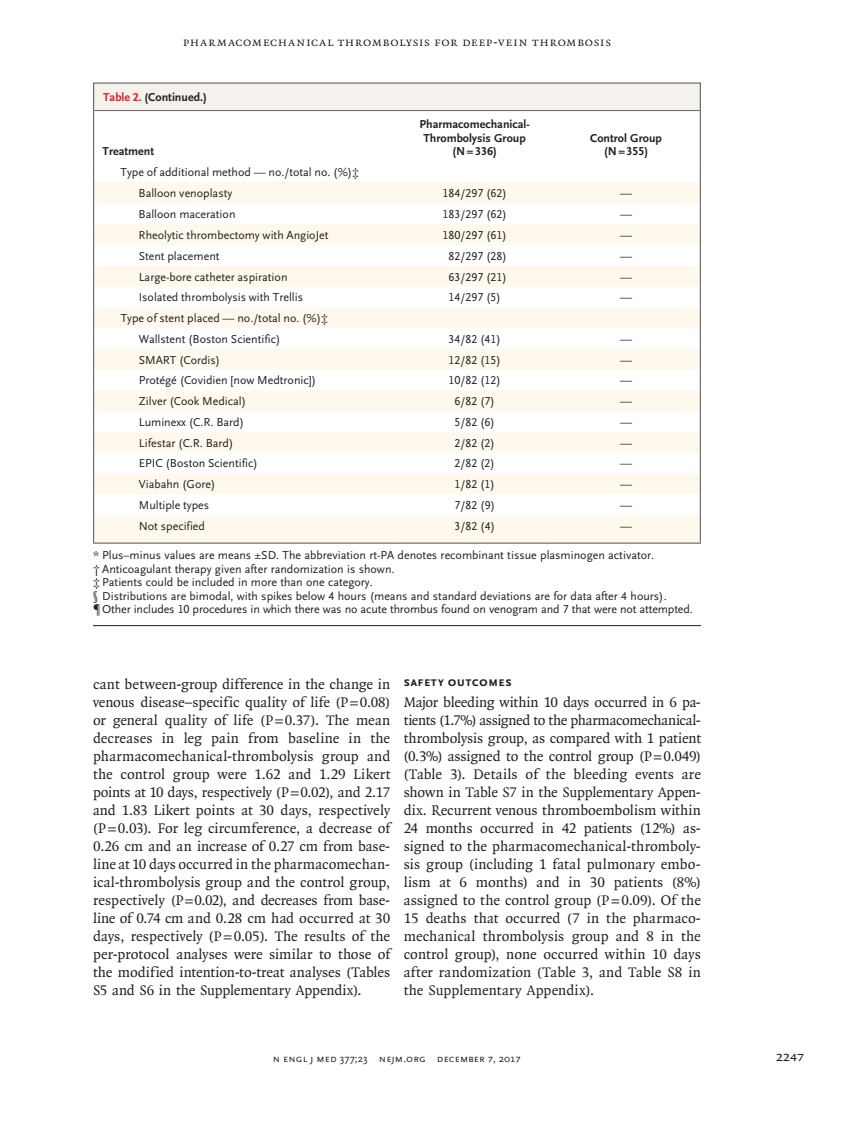
<style>
.page{position:relative;width:851px;height:1134px;background:#fff}
.page>*{position:absolute;margin:0;border:0;box-sizing:border-box;transform-origin:0 0}
.t1{font:15px/18px "OTNEJM Quadraat";letter-spacing:-.005em;color:#231f20;text-align:justify}
.t2{font:14.25px "OTNEJM Quadraat Cap";color:#231f20}
.t3{font:700 13.5px "OTNEJM Scala Sans Small LF Cap";letter-spacing:.025em;color:#231f20}
.t4{font:12.75px "OTNEJM Quadraat Small Cap";letter-spacing:.045em;color:#231f20}
.t5{font:12px/13.5px "OTNEJM Scala Sans LF";color:#231f20}
.t6{font:700 12px/13.5px "OTNEJM Scala Sans LF";color:#231f20;text-align:center}
.t7{font:10.8px "OTNEJM Scala Sans LF Cap";letter-spacing:.01em;color:#231f20}
.s1{color:#d1232a}
.s2{font-family:"OTNEJM Scala Sans OSF"}
.s3{font-family:"OTNEJM Scala Sans LF Small Cap"}
</style>
<div class="page">
<svg style="left:94px;top:182px;width:605px;height:361px;fill:#fef9ec"></svg>
<hr style="left:93px;top:111px;width:1px;height:50px;background:#636366">
<hr style="left:699px;top:111px;width:1px;height:50px;background:#636366">
<svg style="left:93px;top:161px;width:1px;height:382px"></svg>
<svg style="left:699px;top:161px;width:1px;height:382px"></svg>
<hr style="left:93px;top:543px;width:304px;height:1px;background:#636366">
<hr style="left:397px;top:543px;width:155px;height:1px;background:#636366">
<hr style="left:552px;top:543px;width:149px;height:1px;background:#636366">
<div style="left:94px;top:83px;width:606px;height:28px;background:#f5f1eb"></div>
<div style="left:93px;top:82px;width:607px;height:29px;border:1px solid #636366"></div>
<hr style="left:93px;top:625px;width:607px;height:1px;background:#231f20">
<p class="t4" style="left:183px;top:35px;width:430px">Pharmacomechanical Thrombolysis for Deep-Vein Thrombosis</p>
<p class="t6" style="left:103px;top:91px;width:105px"><span class="s1">Table 2.</span> (Continued.)</p>
<p class="t6" style="left:103px;top:145px;width:53px">Treatment</p>
<p class="t5" style="left:139px;top:162px;width:222px;line-height:21.1px;text-indent:-18px">Type of additional method — no./total no. (%)‡<br>Balloon venoplasty</p>
<p class="t6" style="left:419px;top:118px;width:112px">Pharmacomechanical-<br>Thrombolysis Group (N=336)</p>
<p class="t6" style="left:590px;top:132px;width:73px">Control Group (N=355)</p>
<p class="t5" style="left:442px;top:187px;width:66px">184/297 (62)</p>
<p class="t5" style="left:620px;top:187px;width:13px">—</p>
<p class="t5" style="left:139px;top:208px;width:98px">Balloon maceration</p>
<p class="t5" style="left:442px;top:208px;width:66px">183/297 (62)</p>
<p class="t5" style="left:620px;top:208px;width:13px">—</p>
<p class="t5" style="left:139px;top:229px;width:191px">Rheolytic thrombectomy with AngioJet</p>
<p class="t5" style="left:442px;top:229px;width:66px">180/297 (61)</p>
<p class="t5" style="left:620px;top:229px;width:13px">—</p>
<p class="t5" style="left:139px;top:250px;width:82px">Stent placement</p>
<p class="t5" style="left:448px;top:250px;width:60px">82/297 (28)</p>
<p class="t5" style="left:620px;top:250px;width:13px">—</p>
<p class="t5" style="left:139px;top:270px;width:150px">Large-bore catheter aspiration</p>
<p class="t5" style="left:448px;top:270px;width:60px">63/297 (21)</p>
<p class="t5" style="left:620px;top:270px;width:13px">—</p>
<p class="t5" style="left:139px;top:291px;width:166px">Isolated thrombolysis with Trellis</p>
<p class="t5" style="left:448px;top:291px;width:54px">14/297 (5)</p>
<p class="t5" style="left:620px;top:291px;width:13px">—</p>
<p class="t5" style="left:139px;top:308px;width:191px;line-height:20.7px;text-indent:-18px">Type of stent placed — no./total no. (%)‡<br>Wallstent (Boston Scientific)</p>
<p class="t5" style="left:448px;top:332px;width:54px">34/82 (41)</p>
<p class="t5" style="left:620px;top:332px;width:13px">—</p>
<p class="t5" style="left:139px;top:353px;width:83px">SMART (Cordis)</p>
<p class="t5" style="left:448px;top:353px;width:54px">12/82 (15)</p>
<p class="t5" style="left:620px;top:353px;width:13px">—</p>
<p class="t5" style="left:139px;top:374px;width:179px">Protégé (Covidien [now Medtronic])</p>
<p class="t5" style="left:448px;top:374px;width:54px">10/82 (12)</p>
<p class="t5" style="left:620px;top:374px;width:13px">—</p>
<p class="t5" style="left:139px;top:395px;width:109px">Zilver (Cook Medical)</p>
<p class="t5" style="left:454px;top:395px;width:42px">6/82 (7)</p>
<p class="t5" style="left:620px;top:395px;width:13px">—</p>
<p class="t5" style="left:139px;top:415px;width:107px">Luminexx (C.R. Bard)</p>
<p class="t5" style="left:454px;top:415px;width:42px">5/82 (6)</p>
<p class="t5" style="left:620px;top:415px;width:13px">—</p>
<p class="t5" style="left:139px;top:436px;width:96px">Lifestar (C.R. Bard)</p>
<p class="t5" style="left:454px;top:436px;width:42px">2/82 (2)</p>
<p class="t5" style="left:620px;top:436px;width:13px">—</p>
<p class="t5" style="left:139px;top:457px;width:121px">EPIC (Boston Scientific)</p>
<p class="t5" style="left:454px;top:457px;width:42px">2/82 (2)</p>
<p class="t5" style="left:620px;top:457px;width:13px">—</p>
<p class="t5" style="left:139px;top:478px;width:78px">Viabahn (Gore)</p>
<p class="t5" style="left:454px;top:478px;width:42px">1/82 (1)</p>
<p class="t5" style="left:620px;top:478px;width:13px">—</p>
<p class="t5" style="left:139px;top:498px;width:72px">Multiple types</p>
<p class="t5" style="left:454px;top:498px;width:42px">7/82 (9)</p>
<p class="t5" style="left:620px;top:498px;width:13px">—</p>
<p class="t5" style="left:139px;top:519px;width:68px">Not specified</p>
<p class="t5" style="left:454px;top:519px;width:42px">3/82 (4)</p>
<p class="t5" style="left:620px;top:519px;width:13px">—</p>
<p class="t5" style="left:93px;top:549px;width:601px">* Plus–minus values are means ±SD. The abbreviation rt-PA denotes recombinant tissue plasminogen activator.<br>† Anticoagulant therapy given after randomization is shown.<br>‡ Patients could be included in more than one category.<br>§ Distributions are bimodal, with spikes below 4 hours (means and standard deviations are for data after 4 hours). ¶Other includes 10 procedures in which there was no acute thrombus found on venogram and 7 that were not attempted.</p>
<p class="t1" style="left:93px;top:675px;width:299px">cant between-group difference in the change in venous disease–specific quality of life (P=0.08) or general quality of life (P=0.37). The mean decreases in leg pain from baseline in the pharmacomechanical-thrombolysis group and the control group were 1.62 and 1.29 Likert points at 10 days, respectively (P=0.02), and 2.17 and 1.83 Likert points at 30 days, respectively (P=0.03). For leg circumference, a decrease of 0.26 cm and an increase of 0.27 cm from base&shy;line at 10 days occurred in the pharmacomechan&shy;ical-thrombolysis group and the control group, respectively (P=0.02), and decreases from base&shy;line of 0.74 cm and 0.28 cm had occurred at 30 days, respectively (P=0.05). The results of the per-protocol analyses were similar to those of the modified intention-to-treat analyses (Tables S5 and S6 in the Supplementary Appendix).</p>
<p class="t3" style="left:404px;top:674px;width:109px">Safety Outcomes</p>
<p class="t1" style="left:404px;top:693px;width:299px">Major bleeding within 10 days occurred in 6 pa&shy;tients (1.7%) assigned to the pharmacomechanical&shy;thrombolysis group, as compared with 1 patient (0.3%) assigned to the control group (P=0.049) (Table 3). Details of the bleeding events are shown in Table S7 in the Supplementary Appen&shy;dix. Recurrent venous thromboembolism within 24 months occurred in 42 patients (12%) as&shy;signed to the pharmacomechanical-thromboly&shy;sis group (including 1 fatal pulmonary embo&shy;lism at 6 months) and in 30 patients (8%) assigned to the control group (P=0.09). Of the 15 deaths that occurred (7 in the pharmaco&shy;mechanical thrombolysis group and 8 in the control group), none occurred within 10 days after randomization (Table 3, and Table S8 in the Supplementary Appendix).</p>
<p class="t7" style="left:273px;top:1053px;width:250px">n engl j med <span class="s2">377;23</span> nejm.org <span class="s3">December 7, 2017</span></p>
<p class="t2" style="left:775px;top:1048px;width:30px">2247</p>
</div>
